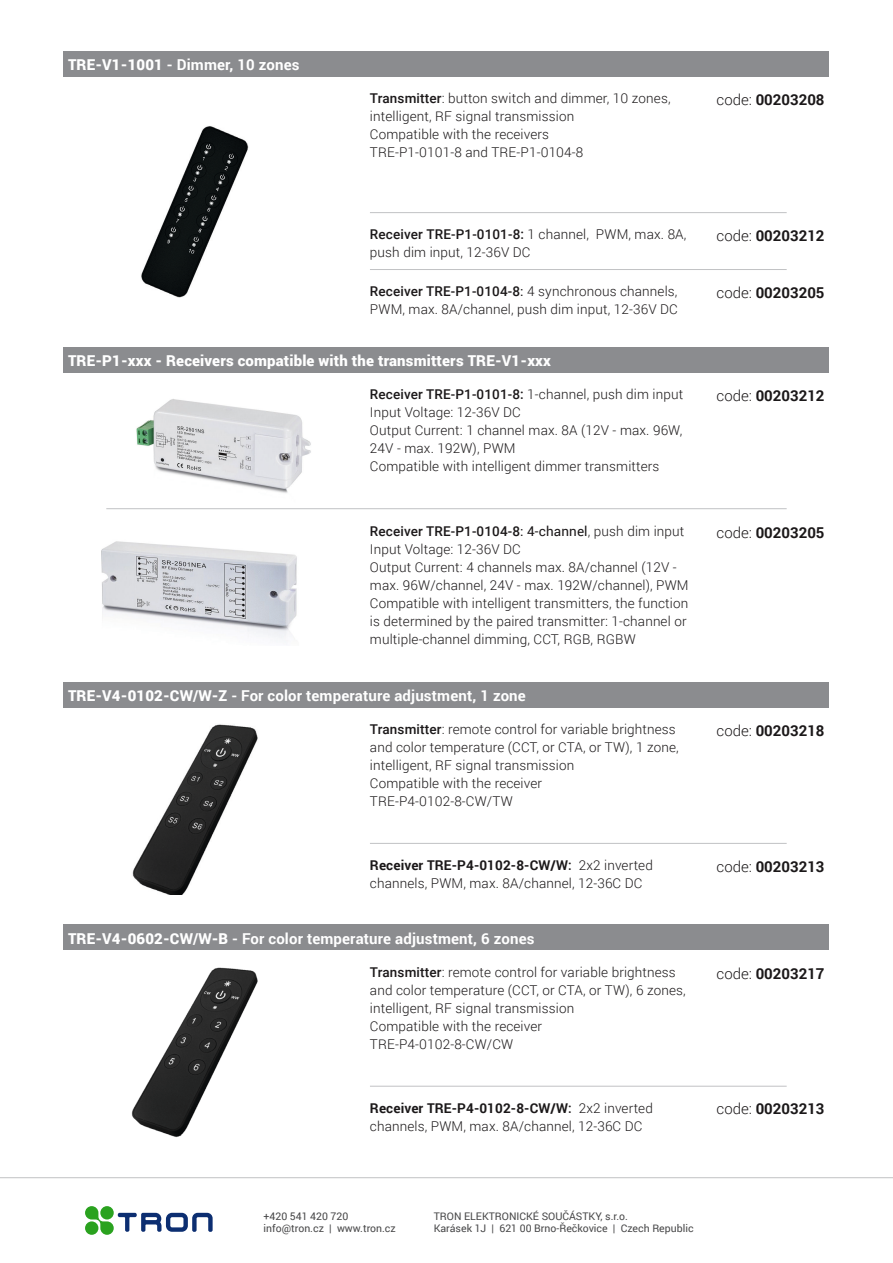
<style>
.page{position:relative;width:893px;height:1263px;background:#fff}
.page>*{position:absolute;margin:0;border:0;box-sizing:border-box;transform-origin:0 0}
.t1{font:700 15px "Roboto";letter-spacing:.01em;color:#fff}
.t2{font:700 15px "Roboto";color:#1b1819}
.t3{font:900 15px "Roboto";letter-spacing:.01em;color:#fff}
.t4{font:300 13.5px/18px "Roboto";letter-spacing:.01em;color:#1b1819}
.t5{font:10.5px/12.6px "Roboto";color:#474748}
.s1{font-weight:900}
.s2{font-weight:500}
.s3{font-weight:400}
.s4{font-weight:700}
.s5{font-weight:300}
</style>
<div class="page">
<hr style="left:0;top:1177px;width:893px;height:1px;background:#c1c2c4">
<img style="left:136px;top:399px;width:175px;height:94px">
<img style="left:101px;top:541px;width:196px;height:101px">
<div style="left:64px;top:51px;width:765px;height:25px;background:#8b8c8f"></div>
<div style="left:64px;top:347px;width:765px;height:25px;background:#8b8c8f"></div>
<hr style="left:370px;top:212px;width:417px;height:1px;background:#c1c2c4">
<hr style="left:106px;top:508px;width:681px;height:1px;background:#c1c2c4">
<hr style="left:370px;top:269px;width:417px;height:1px;background:#c1c2c4">
<div style="left:64px;top:682px;width:765px;height:25px;background:#8b8c8f"></div>
<div style="left:64px;top:924px;width:765px;height:26px;background:#8b8c8f"></div>
<hr style="left:370px;top:843px;width:417px;height:1px;background:#c1c2c4">
<hr style="left:370px;top:1086px;width:417px;height:1px;background:#c1c2c4">
<svg style="left:85px;top:1206px;width:128px;height:29px"></svg>
<img style="left:141px;top:126px;width:108px;height:172px">
<img style="left:132px;top:724px;width:126px;height:171px">
<img style="left:131px;top:967px;width:127px;height:170px">
<p class="t1" style="left:68px;top:54px;width:233px"><span class="s1">TRE-V1-1001</span> - Dimmer, 10 zones</p>
<p class="t4" style="left:370px;top:89px;width:302px"><span class="s2">Transmitter</span>: button switch and dimmer, 10 zones, intelligent, RF signal transmission<br>Compatible with the receivers<br>TRE-P1-0101-8 and TRE-P1-0104-8</p>
<p class="t4" style="left:370px;top:225px;width:318px"><span class="s2">Receiver TRE-P1-0101-8:</span> 1 channel, PWM, max. 8A, push dim input, 12-36V DC</p>
<p class="t4" style="left:370px;top:282px;width:309px"><span class="s2">Receiver TRE-P1-0104-8</span><span class="s3">:</span> 4 synchronous channels,<br>PWM, max. 8A/channel, push dim input, 12-36V DC</p>
<p class="t3" style="left:68px;top:350px;width:484px">TRE-P1-xxx - Receivers compatible with the transmitters TRE-V1-xxx</p>
<p class="t4" style="left:370px;top:385px;width:315px"><span class="s2">Receiver TRE-P1-0101-8:</span> 1-channel, push dim input Input Voltage: 12-36V DC<br>Output Current: 1 channel max. 8A (12V - max. 96W, 24V - max. 192W), PWM<br>Compatible with intelligent dimmer transmitters</p>
<p class="t4" style="left:370px;top:522px;width:320px"><span class="s2">Receiver TRE-P1-0104-8</span><span class="s3">: 4-channel</span>, push dim input Input Voltage: 12-36V DC<br>Output Current: 4 channels max. 8A/channel (12V - max. 96W/channel, 24V - max. 192W/channel), PWM Compatible with intelligent transmitters, the function is determined by the paired transmitter: 1-channel or multiple-channel dimming, CCT, RGB, RGBW</p>
<p class="t1" style="left:68px;top:685px;width:459px"><span class="s1">TRE-V4-0102-CW/W-Z</span> - For color temperature adjustment, 1 zone</p>
<p class="t4" style="left:370px;top:720px;width:310px"><span class="s2">Transmitter</span>: remote control for variable brightness and color temperature (CCT, or CTA, or TW), 1 zone, intelligent, RF signal transmission<br>Compatible with the receiver TRE-P4-0102-8-CW/TW</p>
<p class="t4" style="left:370px;top:856px;width:284px"><span class="s4">Receiver TRE-P4-0102-8-CW/W</span><span class="s2">:</span> 2x2 inverted channels, PWM, max. 8A/channel, 12-36C DC</p>
<p class="t1" style="left:68px;top:928px;width:468px"><span class="s1">TRE-V4-0602-CW/W-B</span> - For color temperature adjustment, 6 zones</p>
<p class="t4" style="left:370px;top:963px;width:317px"><span class="s2">Transmitter</span>: remote control for variable brightness and color temperature (CCT, or CTA, or TW), 6 zones, intelligent, RF signal transmission<br>Compatible with the receiver TRE-P4-0102-8-CW/CW</p>
<p class="t4" style="left:370px;top:1098px;width:284px"><span class="s4">Receiver TRE-P4-0102-8-CW/W</span><span class="s2">:</span> 2x2 inverted channels, PWM, max. 8A/channel, 12-36C DC</p>
<p class="t2" style="left:716px;top:89px;width:109px"><span class="s5">code:</span> 00203208</p>
<p class="t2" style="left:716px;top:225px;width:109px"><span class="s5">code:</span> 00203212</p>
<p class="t2" style="left:716px;top:282px;width:109px"><span class="s5">code:</span> 00203205</p>
<p class="t2" style="left:716px;top:385px;width:109px"><span class="s5">code:</span> 00203212</p>
<p class="t2" style="left:716px;top:522px;width:109px"><span class="s5">code:</span> 00203205</p>
<p class="t2" style="left:716px;top:720px;width:109px"><span class="s5">code:</span> 00203218</p>
<p class="t2" style="left:716px;top:856px;width:109px"><span class="s5">code:</span> 00203213</p>
<p class="t2" style="left:716px;top:962px;width:109px"><span class="s5">code:</span> 00203217</p>
<p class="t2" style="left:716px;top:1098px;width:109px"><span class="s5">code:</span> 00203213</p>
<p class="t5" style="left:264px;top:1209px;width:134px">+420 541 420 720 info@tron.cz | www.tron.cz</p>
<p class="t5" style="left:434px;top:1209px;width:261px">TRON ELEKTRONICKÉ SOUČÁSTKY, s.r.o.<br>Karásek 1J | 621 00 Brno-Řečkovice | Czech Republic</p>
</div>
